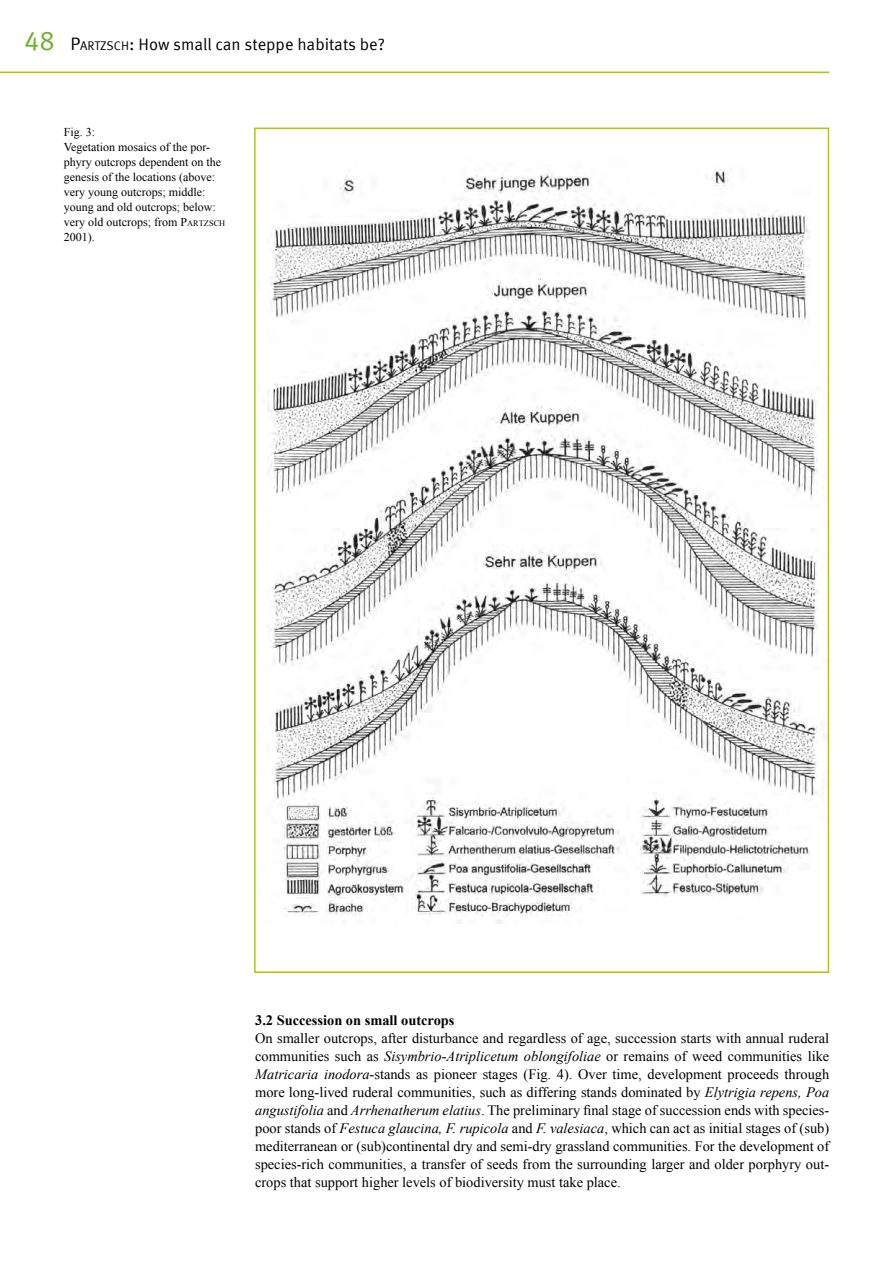
<style>
.page{position:relative;width:893px;height:1263px;background:#fff}
.page>*{position:absolute;margin:0;border:0;box-sizing:border-box;transform-origin:0 0}
.t1{font:16.5px "Meta Offc Pro Norm";color:#000}
.t2{font:14.4px/18px "Times New Roman";color:#000;text-align:justify}
.t3{font:700 14.4px "Times New Roman";color:#000}
.t4{font:12px/15px "Times New Roman";color:#000}
.s1{font-size:27px;color:#6ab023}
.s2{font-size:18px}
.s3{font-size:12.6px}
.s4{font-style:inherit}
.s5{font-size:8.4px}
.s6{font-style:italic}
</style>
<div class="page">
<hr style="left:0;top:72px;width:829px;height:1px;background:#b1c800">
<img style="left:268px;top:169px;width:558px;height:754px">
<p class="t1" style="left:24px;top:31px;width:363px"><span class="s1">48</span> <span class="s2">P</span><span class="s3">ARTZSCH</span><span class="s2">:</span> How small can steppe habitats be?</p>
<p class="t4" style="left:64px;top:124px;width:163px">Fig. 3:<br>Vegetation mosaics of the por&shy;phyry outcrops dependent on the genesis of the locations (above: very young outcrops; middle: young and old outcrops; below: very old outcrops; from <span class="s4">P</span><span class="s5">ARTZSCH<br></span>2001).</p>
<p class="t3" style="left:255px;top:1010px;width:201px">3.2 Succession on small outcrops</p>
<p class="t2" style="left:255px;top:1029px;width:576px">On smaller outcrops, after disturbance and regardless of age, succession starts with annual ruderal communities such as <span class="s6">Sisymbrio-Atriplicetum oblongifoliae</span> or remains of weed communities like <span class="s6">Matricaria inodora</span>-stands as pioneer stages (Fig. 4). Over time, development proceeds through more long-lived ruderal communities, such as differing stands dominated by <span class="s6">Elytrigia repens, Poa angustifolia</span> and <span class="s6">Arrhenatherum elatius</span>. The preliminary final stage of succession ends with species&shy;poor stands of <span class="s6">Festuca glaucina, F. rupicola</span> and <span class="s6">F. valesiaca</span>, which can act as initial stages of (sub) mediterranean or (sub)continental dry and semi-dry grassland communities. For the development of species-rich communities, a transfer of seeds from the surrounding larger and older porphyry out&shy;crops that support higher levels of biodiversity must take place.</p>
</div>
